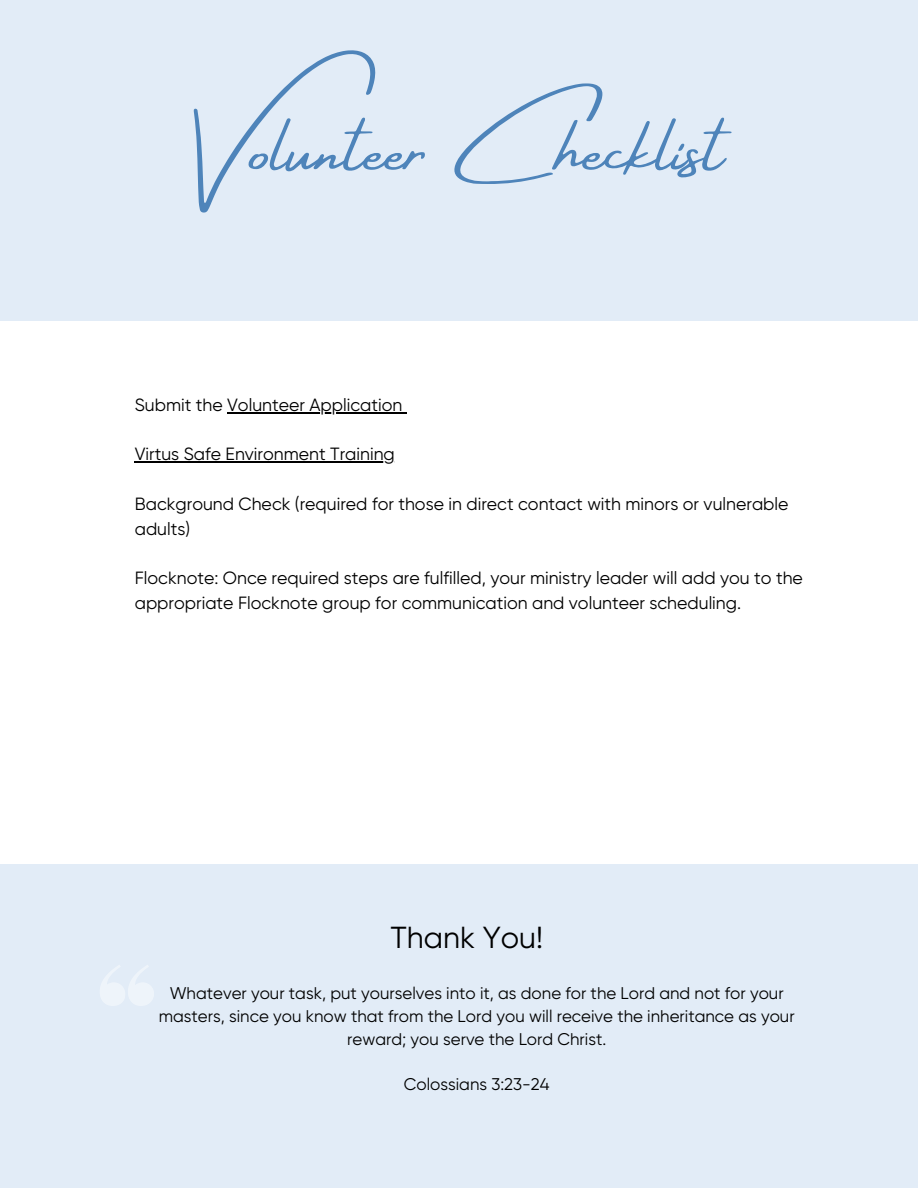
<style>
.page{position:relative;width:918px;height:1188px;background:#fff}
.page>*{position:absolute;margin:0;border:0;box-sizing:border-box;transform-origin:0 0}
.t1{font:74.4px "Amsterdam Four";color:#4e84ba}
.t2{font:30.45px "Gilroy";color:#000}
.t3{font:17.7px/24.8px "Gilroy";color:#000}
.t4{font:16.95px/22.8px "Gilroy";color:#000;text-align:center}
</style>
<div class="page">
<div style="left:0;top:864px;width:918px;height:324px;background:#e2ecf7"></div>
<svg style="left:100px;top:965px;width:54px;height:41px"></svg>
<hr style="left:227px;top:412px;width:175px;height:1px;background:#000">
<hr style="left:135px;top:462px;width:260px;height:1px;background:#000">
<div style="left:0;top:0;width:918px;height:321px;background:#e2ecf7"></div>
<p class="t1" style="left:194px;top:109px;width:532px">Volunteer Checklist</p>
<h1 class="t3" style="left:135px;top:393px;width:269px">Submit the Volunteer Application</h1>
<p class="t3" style="left:135px;top:442px;width:262px">Virtus Safe Environment Training</p>
<p class="t3" style="left:135px;top:492px;width:655px">Background Check (required for those in direct contact with minors or vulnerable adults)</p>
<p class="t3" style="left:135px;top:566px;width:670px">Flocknote: Once required steps are fulfilled, your ministry leader will add you to the appropriate Flocknote group for communication and volunteer scheduling.</p>
<p class="t2" style="left:390px;top:920px;width:154px">Thank You!</p>
<p class="t4" style="left:159px;top:982px;width:637px">Whatever your task, put yourselves into it, as done for the Lord and not for your masters, since you know that from the Lord you will receive the inheritance as your reward; you serve the Lord Christ.</p>
<p class="t4" style="left:404px;top:1073px;width:147px">Colossians 3:23-24</p>
</div>
